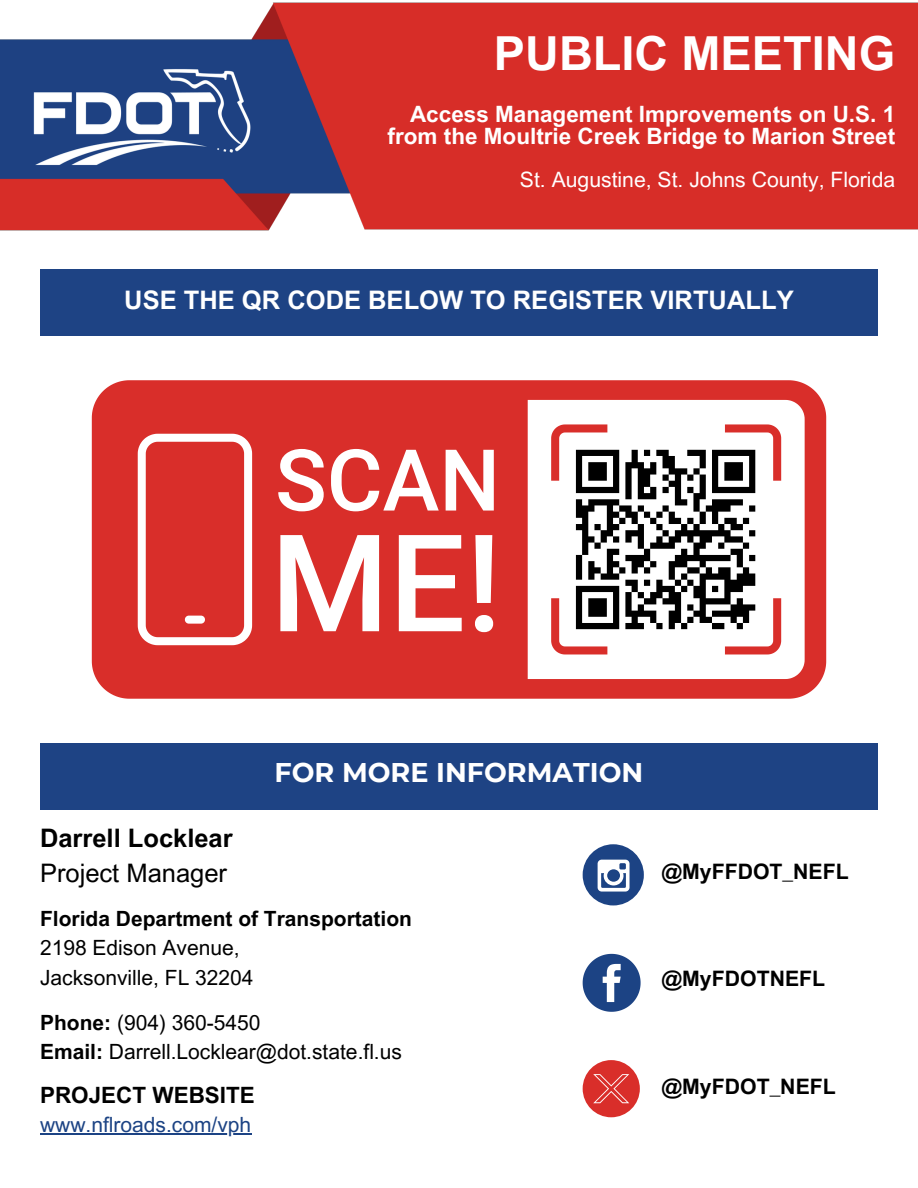
<style>
.page{position:relative;width:918px;height:1188px;background:#fff}
.page>*{position:absolute;margin:0;border:0;box-sizing:border-box;transform-origin:0 0}
.t1{font:700 46.95px "Arial MT Pro";color:#fff}
.t2{font:700 27px "Montserrat";color:#fff}
.t3{font:700 25.5px "Arial MT Pro";color:#fff}
.t4{font:700 25.5px/34.8px "Arial MT Pro";color:#000}
.t5{font:700 22.5px/22.5px "Arial MT Pro";color:#fff;text-align:right}
.t6{font:700 22.5px "Arial MT Pro";color:#000}
.t7{font:700 21.3px "Arial MT Pro";color:#000}
.t8{font:21.15px "Arial MT Pro";color:#fff}
.t9{font:21px "Arial MT Pro";color:#000}
.t10{font:700 21px "Arial MT Pro";color:#000}
.t11{font:21px "Arial MT Pro";color:#1c4384}
.s1{font-weight:400}
.s2{font-weight:700}
</style>
<div class="page">
<img style="left:0;top:2px;width:918px;height:229px">
<div style="left:40px;top:743px;width:838px;height:67px;background:#1e4384"></div>
<div style="left:583px;top:844px;width:60px;height:61px;background:#1c4384;border-radius:50%"></div>
<svg style="left:598px;top:860px;width:32px;height:32px"></svg>
<svg style="left:583px;top:954px;width:58px;height:58px"></svg>
<svg style="left:583px;top:1060px;width:57px;height:57px"></svg>
<hr style="left:40px;top:1133px;width:211px;height:1px;background:#1c4384">
<div style="left:40px;top:269px;width:838px;height:67px;background:#1e4384"></div>
<div style="left:92px;top:380px;width:734px;height:319px;background:#d92e2a"></div>
<svg style="left:528px;top:400px;width:277px;height:279px"></svg>
<svg style="left:278px;top:449px;width:46px;height:62px"></svg>
<svg style="left:331px;top:449px;width:108px;height:62px"></svg>
<svg style="left:446px;top:450px;width:48px;height:61px"></svg>
<svg style="left:280px;top:535px;width:99px;height:96px"></svg>
<svg style="left:399px;top:535px;width:63px;height:96px"></svg>
<svg style="left:475px;top:535px;width:18px;height:97px"></svg>
<svg style="left:138px;top:434px;width:114px;height:211px"></svg>
<svg style="left:551px;top:424px;width:230px;height:230px"></svg>
<p class="t1" style="left:494px;top:36px;width:403px">PUBLIC MEETING</p>
<p class="t5" style="left:388px;top:105px;width:509px">Access Management Improvements on U.S. 1 from the Moultrie Creek Bridge to Marion Street</p>
<p class="t8" style="left:520px;top:171px;width:377px">St. Augustine, St. Johns County, Florida</p>
<p class="t3" style="left:124px;top:291px;width:671px">USE THE QR CODE BELOW TO REGISTER VIRTUALLY</p>
<h1 class="t2" style="left:275px;top:755px;width:370px">FOR MORE INFORMATION</h1>
<h4 class="t4" style="left:40px;top:824px;width:194px">Darrell Locklear<br><span class="s1">Project Manager</span></h4>
<p class="t10" style="left:40px;top:911px;width:373px">Florida Department of Transportation</p>
<h2 class="t9" style="left:40px;top:940px;width:201px">2198 Edison Avenue,</h2>
<p class="t9" style="left:40px;top:969px;width:215px">Jacksonville, FL 32204</p>
<p class="t9" style="left:40px;top:1014px;width:222px"><span class="s2">Phone:</span> (904) 360-5450</p>
<p class="t9" style="left:40px;top:1044px;width:363px"><span class="s2">Email:</span> Darrell.Locklear@dot.state.fl.us</p>
<p class="t6" style="left:40px;top:1087px;width:216px">PROJECT WEBSITE</p>
<p class="t11" style="left:40px;top:1117px;width:213px">www.nflroads.com/vph</p>
<p class="t7" style="left:661px;top:863px;width:189px">@MyFFDOT_NEFL</p>
<h2 class="t7" style="left:661px;top:971px;width:165px">@MyFDOTNEFL</h2>
<p class="t7" style="left:661px;top:1079px;width:176px">@MyFDOT_NEFL</p>
</div>
